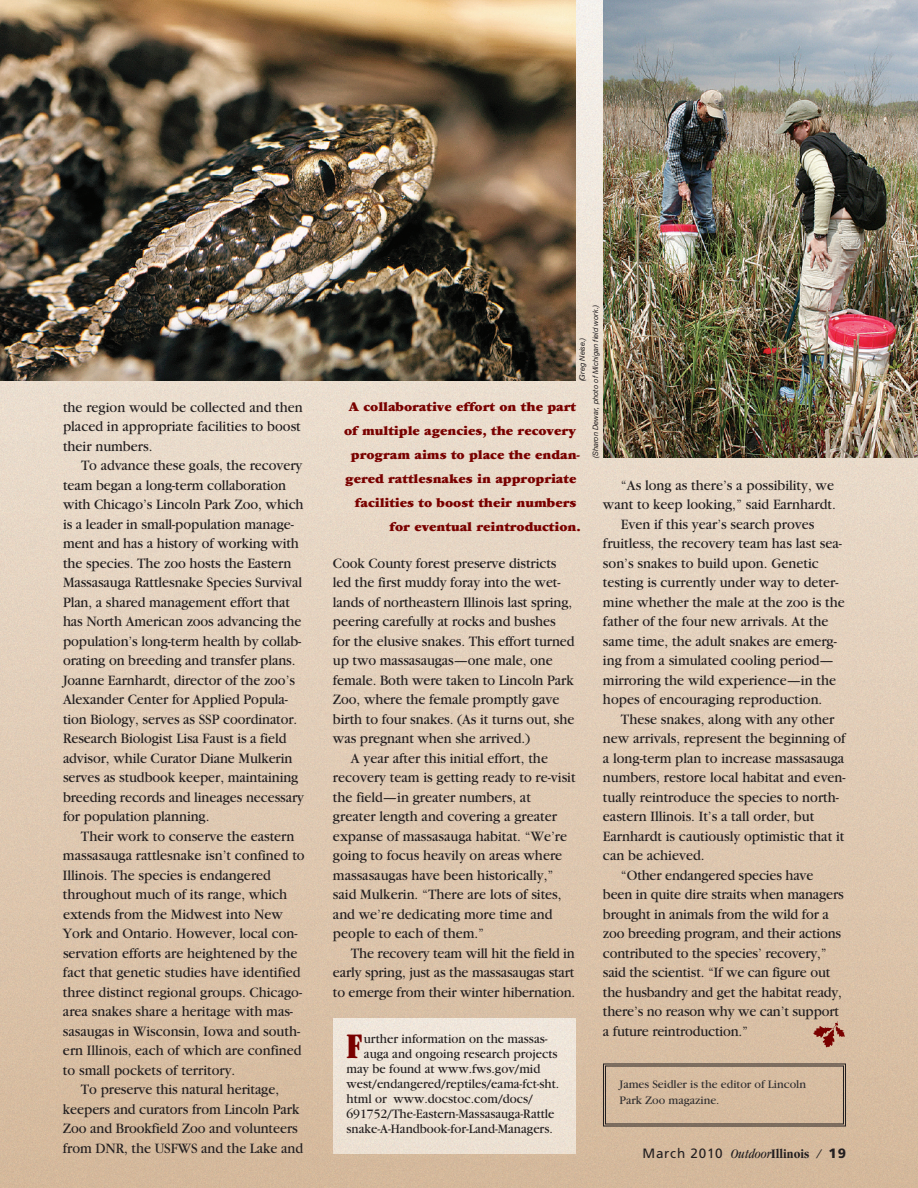
<style>
.page{position:relative;width:918px;height:1188px;background:#fff}
.page>*{position:absolute;margin:0;border:0;box-sizing:border-box;transform-origin:0 0}
.t1{font:ultra-condensed 37.35px "Garamond";color:#790100;scale:.95 1}
.t2{font:15px/19.5px "Garamond";letter-spacing:-.005em;color:#231f20;scale:.95 1}
.t3{font:13.5px "Garamond";color:#231f20;scale:.95 1}
.t4{font:900 13.5px "Garamond";color:#790100}
.t5{font:13.5px "Frutiger";letter-spacing:.055em;color:#231f20}
.t6{font:12px/16.5px "Garamond";color:#312f30}
.t7{font:italic 7.5px "Helvetica Neue";letter-spacing:-.005em;color:#231f20}
.s1{font-family:"Garamond";font-style:italic;font-stretch:condensed}
.s2{font-family:"Garamond";font-weight:700;font-stretch:condensed}
.s3{font-weight:900}
</style>
<div class="page">
<img style="left:0;top:0;width:918px;height:1188px">
<div style="left:333px;top:1018px;width:243px;height:136px;background:#eee3d7"></div>
<img style="left:813px;top:1022px;width:31px;height:25px">
<img style="left:0;top:0;width:576px;height:381px">
<img style="left:603px;top:0;width:315px;height:458px">
<p class="t2" style="left:63px;top:399px;width:254px">the region would be collected and then placed in appropriate facilities to boost their numbers.</p>
<p class="t2" style="left:63px;top:457px;width:255px;text-indent:18px">To advance these goals, the recovery team began a long-term collaboration with Chicago’s Lincoln Park Zoo, which is a leader in small-population manage&shy;ment and has a history of working with the species. The zoo hosts the Eastern Massasauga Rattlesnake Species Survival Plan, a shared management effort that has North American zoos advancing the population’s long-term health by collab&shy;orating on breeding and transfer plans.<br>Joanne Earnhardt, director of the zoo’s Alexander Center for Applied Popula&shy;tion Biology, serves as SSP coordinator.<br>Research Biologist Lisa Faust is a field advisor, while Curator Diane Mulkerin serves as studbook keeper, maintaining breeding records and lineages necessary for population planning.</p>
<p class="t2" style="left:81px;top:828px;width:226px">Their work to conserve the eastern</p>
<p class="t2" style="left:63px;top:847px;width:256px">massasauga rattlesnake isn’t confined to</p>
<p class="t2" style="left:63px;top:867px;width:220px">Illinois. The species is endangered</p>
<p class="t2" style="left:63px;top:886px;width:238px">throughout much of its range, which</p>
<p class="t2" style="left:63px;top:906px;width:233px">extends from the Midwest into New</p>
<p class="t2" style="left:63px;top:925px;width:248px">York and Ontario. However, local con-</p>
<p class="t2" style="left:63px;top:945px;width:248px">servation efforts are heightened by the</p>
<p class="t2" style="left:63px;top:964px;width:252px">fact that genetic studies have identified</p>
<p class="t2" style="left:63px;top:984px;width:253px">three distinct regional groups. Chicago-</p>
<p class="t2" style="left:63px;top:1003px;width:244px">area snakes share a heritage with mas-</p>
<p class="t2" style="left:63px;top:1023px;width:251px">sasaugas in Wisconsin, Iowa and south-</p>
<p class="t2" style="left:63px;top:1042px;width:253px">ern Illinois, each of which are confined</p>
<p class="t2" style="left:63px;top:1062px;width:183px">to small pockets of territory.</p>
<p class="t2" style="left:81px;top:1081px;width:210px">To preserve this natural heritage,</p>
<p class="t2" style="left:63px;top:1101px;width:250px">keepers and curators from Lincoln Park</p>
<p class="t2" style="left:63px;top:1120px;width:249px">Zoo and Brookfield Zoo and volunteers</p>
<p class="t2" style="left:63px;top:1140px;width:254px">from DNR, the USFWS and the Lake and</p>
<p class="t7" style="left:591px;top:458px;width:155px;rotate:-90deg">(Sharon Dewar, photo of Michigan field work.)</p>
<p class="t7" style="left:578px;top:381px;width:46px;rotate:-90deg">(Greg Neise.)</p>
<p class="t4" style="left:349px;top:402px;width:229px">A collaborative effort on the part</p>
<p class="t4" style="left:344px;top:426px;width:233px">of multiple agencies, the recovery</p>
<p class="t4" style="left:351px;top:450px;width:231px">program aims to place the endan-</p>
<p class="t4" style="left:345px;top:474px;width:233px">gered rattlesnakes in appropriate</p>
<p class="t4" style="left:355px;top:498px;width:223px">facilities to boost their numbers</p>
<p class="t4" style="left:390px;top:522px;width:193px">for eventual reintroduction.</p>
<p class="t2" style="left:621px;top:477px;width:226px">“As long as there’s a possibility, we</p>
<p class="t2" style="left:603px;top:496px;width:247px">want to keep looking,” said Earnhardt.</p>
<p class="t2" style="left:621px;top:516px;width:205px">Even if this year’s search proves</p>
<p class="t2" style="left:603px;top:535px;width:253px">fruitless, the recovery team has last sea-</p>
<p class="t2" style="left:603px;top:555px;width:229px">son’s snakes to build upon. Genetic</p>
<p class="t2" style="left:603px;top:574px;width:249px">testing is currently under way to deter-</p>
<p class="t2" style="left:603px;top:594px;width:256px">mine whether the male at the zoo is the</p>
<p class="t2" style="left:603px;top:613px;width:239px">father of the four new arrivals. At the</p>
<p class="t2" style="left:603px;top:633px;width:248px">same time, the adult snakes are emerg-</p>
<p class="t2" style="left:603px;top:652px;width:245px">ing from a simulated cooling period—</p>
<p class="t2" style="left:603px;top:672px;width:247px">mirroring the wild experience—in the</p>
<p class="t2" style="left:603px;top:691px;width:233px">hopes of encouraging reproduction.</p>
<p class="t2" style="left:621px;top:711px;width:226px">These snakes, along with any other</p>
<p class="t2" style="left:603px;top:730px;width:257px">new arrivals, represent the beginning of</p>
<p class="t2" style="left:603px;top:750px;width:255px">a long-term plan to increase massasauga</p>
<p class="t2" style="left:603px;top:769px;width:257px">numbers, restore local habitat and even-</p>
<p class="t2" style="left:603px;top:789px;width:250px">tually reintroduce the species to north-</p>
<p class="t2" style="left:603px;top:808px;width:224px">eastern Illinois. It’s a tall order, but</p>
<p class="t2" style="left:603px;top:828px;width:256px">Earnhardt is cautiously optimistic that it</p>
<p class="t2" style="left:603px;top:847px;width:108px">can be achieved.</p>
<p class="t2" style="left:621px;top:867px;width:204px">“Other endangered species have</p>
<p class="t2" style="left:603px;top:886px;width:255px">been in quite dire straits when managers</p>
<p class="t2" style="left:603px;top:906px;width:239px">brought in animals from the wild for a</p>
<p class="t2" style="left:603px;top:925px;width:252px">zoo breeding program, and their actions</p>
<p class="t2" style="left:603px;top:945px;width:237px">contributed to the species’ recovery,”</p>
<p class="t2" style="left:603px;top:964px;width:241px">said the scientist. “If we can figure out</p>
<p class="t2" style="left:603px;top:984px;width:253px">the husbandry and get the habitat ready,</p>
<p class="t2" style="left:603px;top:1003px;width:250px">there’s no reason why we can’t support</p>
<p class="t2" style="left:603px;top:1023px;width:154px">a future reintroduction.”</p>
<p class="t2" style="left:333px;top:555px;width:237px">Cook County forest preserve districts</p>
<p class="t2" style="left:333px;top:574px;width:241px">led the first muddy foray into the wet-</p>
<p class="t2" style="left:333px;top:594px;width:254px">lands of northeastern Illinois last spring,</p>
<p class="t2" style="left:333px;top:613px;width:236px">peering carefully at rocks and bushes</p>
<p class="t2" style="left:333px;top:633px;width:256px">for the elusive snakes. This effort turned</p>
<p class="t2" style="left:333px;top:652px;width:233px">up two massasaugas—one male, one</p>
<p class="t2" style="left:333px;top:672px;width:255px">female. Both were taken to Lincoln Park</p>
<p class="t2" style="left:333px;top:691px;width:240px">Zoo, where the female promptly gave</p>
<p class="t2" style="left:333px;top:711px;width:256px">birth to four snakes. (As it turns out, she</p>
<p class="t2" style="left:333px;top:730px;width:209px">was pregnant when she arrived.)</p>
<p class="t2" style="left:351px;top:750px;width:209px">A year after this initial effort, the</p>
<p class="t2" style="left:333px;top:769px;width:257px">recovery team is getting ready to re-visit</p>
<p class="t2" style="left:333px;top:789px;width:210px">the field—in greater numbers, at</p>
<p class="t2" style="left:333px;top:808px;width:237px">greater length and covering a greater</p>
<p class="t2" style="left:333px;top:828px;width:248px">expanse of massasauga habitat. “We’re</p>
<p class="t2" style="left:333px;top:847px;width:243px">going to focus heavily on areas where</p>
<p class="t2" style="left:333px;top:867px;width:234px">massasaugas have been historically,”</p>
<p class="t2" style="left:333px;top:886px;width:242px">said Mulkerin. “There are lots of sites,</p>
<p class="t2" style="left:333px;top:906px;width:233px">and we’re dedicating more time and</p>
<p class="t2" style="left:333px;top:925px;width:161px">people to each of them.”</p>
<p class="t2" style="left:351px;top:945px;width:237px">The recovery team will hit the field in</p>
<p class="t2" style="left:333px;top:964px;width:256px">early spring, just as the massasaugas start</p>
<p class="t2" style="left:333px;top:984px;width:257px">to emerge from their winter hibernation.</p>
<h1 class="t1" style="left:346px;top:1032px;width:18px">F</h1>
<p class="t3" style="left:364px;top:1034px;width:195px">urther information on the massas-</p>
<p class="t3" style="left:364px;top:1049px;width:205px">auga and ongoing research projects</p>
<p class="t3" style="left:346px;top:1064px;width:206px">may be found at www.fws.gov/mid</p>
<p class="t3" style="left:346px;top:1079px;width:226px">west/endangered/reptiles/eama-fct-sht.</p>
<p class="t3" style="left:346px;top:1094px;width:198px">html or www.docstoc.com/docs/</p>
<p class="t3" style="left:346px;top:1109px;width:221px">691752/The-Eastern-Massasauga-Rattle</p>
<p class="t3" style="left:346px;top:1124px;width:219px">snake-A-Handbook-for-Land-Managers.</p>
<p class="t6" style="left:620px;top:1077px;width:188px">James Seidler is the editor of Lincoln<br>Park Zoo magazine.</p>
<p class="t5" style="left:643px;top:1148px;width:205px">March 2010 <span class="s1">Outdoor</span><span class="s2">Illinois</span> <span class="s1">/</span> <span class="s3">19</span></p>
</div>
